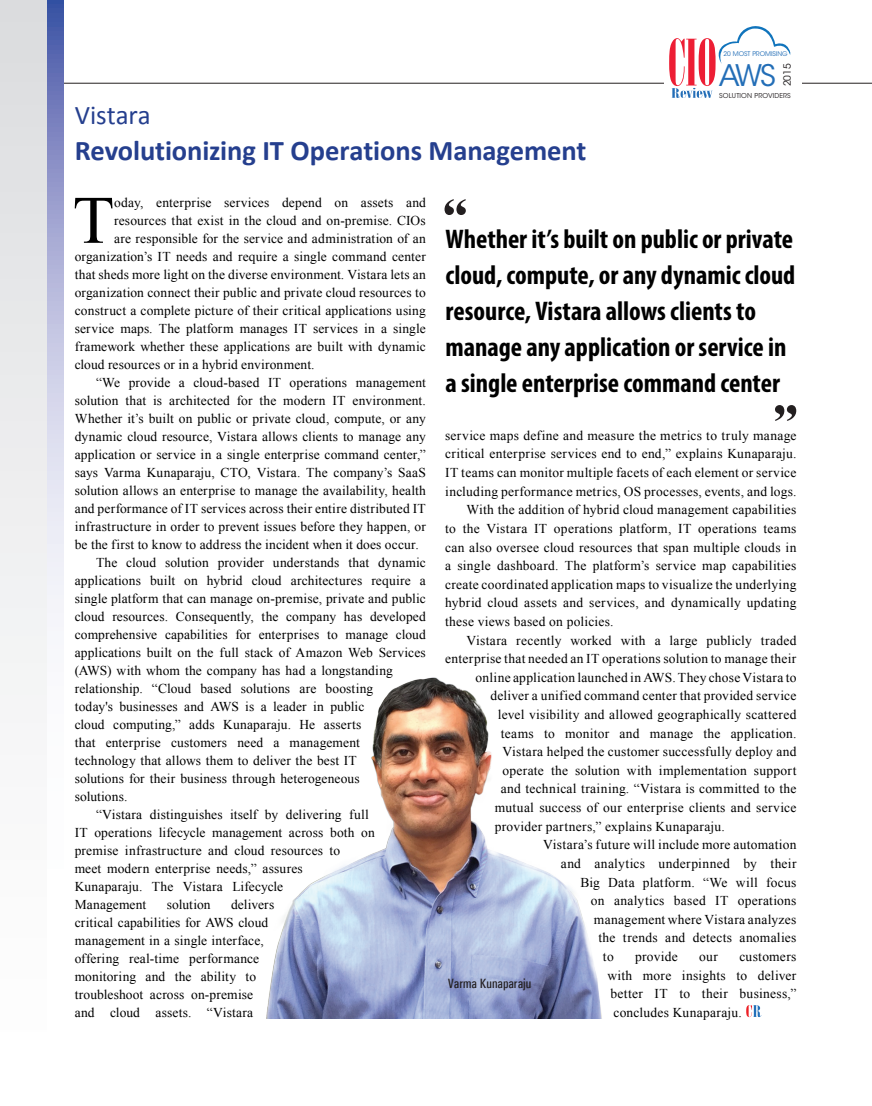
<style>
.page{position:relative;width:872px;height:1106px;background:#fff}
.page>*{position:absolute;margin:0;border:0;box-sizing:border-box;transform-origin:0 0}
.t1{font:67.8px "Times New Roman";color:#000}
.t2{font:29.55px "ITC Avant Garde Std";color:#236eb7}
.t3{font:700 28.5px "Calibri";letter-spacing:-.005em;color:#253f8e}
.t4{font:700 condensed 27px/36px "Myriad Pro";color:#000}
.t5{font:27px "Calibri";color:#253f8e}
.t6{font:13.5px/18px "Times New Roman";letter-spacing:.015em;color:#000}
.t7{font:500 condensed 13.5px "Univers";color:#231f20}
.t8{font:9.9px "ITC Avant Garde Std";color:#231f20}
.t9{font:6.75px "ITC Avant Garde Std";letter-spacing:.02em;color:#231f20}
.t10{font:6.45px "ITC Avant Garde Std";color:#236eb7}
</style>
<div class="page">
<svg style="left:746px;top:1005px;width:15px;height:12px"></svg>
<svg style="left:444px;top:199px;width:22px;height:16px"></svg>
<svg style="left:775px;top:405px;width:21px;height:16px"></svg>
<img style="left:266px;top:677px;width:336px;height:342px">
<hr style="left:55px;top:83px;width:817px;height:1px;background:#231f20">
<svg style="left:47px;top:0;width:17px;height:613px;background:#b0b5d9"></svg>
<div style="left:0;top:0;width:47px;height:1031px;background:linear-gradient(to bottom,#dcdddf,#fff)"></div>
<div style="left:664px;top:21px;width:138px;height:85px;background:#fff"></div>
<svg style="left:669px;top:26px;width:121px;height:72px"></svg>
<p class="t10" style="left:723px;top:50px;width:66px">20 MOST PROMISING</p>
<h3 class="t5" style="left:75px;top:98px;width:78px">Vistara</h3>
<h3 class="t3" style="left:75px;top:132px;width:513px">Revolutionizing IT Operations Management</h3>
<h2 class="t2" style="left:718px;top:57px;width:59px">AWS</h2>
<p class="t8" style="left:781px;top:86px;width:25px;rotate:-90deg">2015</p>
<p class="t9" style="left:719px;top:91px;width:73px">SOLUTION PROVIDERS</p>
<h1 class="t1" style="left:73px;top:174px;width:43px">T</h1>
<p class="t6" style="left:114px;top:193px;width:313px">oday, enterprise services depend on assets and</p>
<p class="t6" style="left:114px;top:211px;width:313px">resources that exist in the cloud and on-premise. CIOs</p>
<p class="t6" style="left:114px;top:229px;width:313px">are responsible for the service and administration of an</p>
<p class="t6" style="left:75px;top:247px;width:352px">organization’s IT needs and require a single command center</p>
<p class="t6" style="left:75px;top:265px;width:352px">that sheds more light on the diverse environment. Vistara lets an</p>
<p class="t6" style="left:75px;top:283px;width:353px">organization connect their public and private cloud resources to</p>
<p class="t6" style="left:75px;top:301px;width:352px">construct a complete picture of their critical applications using</p>
<p class="t6" style="left:75px;top:319px;width:353px">service maps. The platform manages IT services in a single</p>
<p class="t6" style="left:75px;top:337px;width:352px">framework whether these applications are built with dynamic</p>
<p class="t6" style="left:75px;top:355px;width:241px">cloud resources or in a hybrid environment.</p>
<p class="t6" style="left:96px;top:373px;width:331px">“We provide a cloud-based IT operations management</p>
<p class="t6" style="left:75px;top:391px;width:353px">solution that is architected for the modern IT environment.</p>
<p class="t6" style="left:75px;top:409px;width:352px">Whether it’s built on public or private cloud, compute, or any</p>
<p class="t6" style="left:75px;top:427px;width:353px">dynamic cloud resource, Vistara allows clients to manage any</p>
<p class="t6" style="left:75px;top:445px;width:353px">application or service in a single enterprise command center,”</p>
<p class="t6" style="left:75px;top:463px;width:352px">says Varma Kunaparaju, CTO, Vistara. The company’s SaaS</p>
<p class="t6" style="left:75px;top:481px;width:353px">solution allows an enterprise to manage the availability, health</p>
<p class="t6" style="left:75px;top:499px;width:352px">and performance of IT services across their entire distributed IT</p>
<p class="t6" style="left:75px;top:517px;width:352px">infrastructure in order to prevent issues before they happen, or</p>
<p class="t6" style="left:75px;top:535px;width:345px">be the first to know to address the incident when it does occur.</p>
<p class="t6" style="left:96px;top:553px;width:331px">The cloud solution provider understands that dynamic</p>
<p class="t6" style="left:75px;top:571px;width:352px">applications built on hybrid cloud architectures require a</p>
<p class="t6" style="left:75px;top:589px;width:352px">single platform that can manage on-premise, private and public</p>
<p class="t6" style="left:75px;top:607px;width:353px">cloud resources. Consequently, the company has developed</p>
<p class="t6" style="left:75px;top:625px;width:352px">comprehensive capabilities for enterprises to manage cloud</p>
<p class="t6" style="left:75px;top:643px;width:352px">applications built on the full stack of Amazon Web Services</p>
<p class="t6" style="left:75px;top:661px;width:320px">(AWS) with whom the company has had a longstanding</p>
<p class="t6" style="left:75px;top:679px;width:300px">relationship. “Cloud based solutions are boosting</p>
<p class="t6" style="left:75px;top:697px;width:291px">today's businesses and AWS is a leader in public</p>
<p class="t6" style="left:75px;top:715px;width:288px">cloud computing,” adds Kunaparaju. He asserts</p>
<p class="t6" style="left:75px;top:733px;width:287px">that enterprise customers need a management</p>
<p class="t6" style="left:75px;top:751px;width:283px">technology that allows them to deliver the best IT</p>
<p class="t6" style="left:75px;top:769px;width:287px">solutions for their business through heterogeneous</p>
<p class="t6" style="left:75px;top:787px;width:54px">solutions.</p>
<p class="t6" style="left:96px;top:805px;width:274px">“Vistara distinguishes itself by delivering full</p>
<p class="t6" style="left:75px;top:823px;width:302px">IT operations lifecycle management across both on</p>
<p class="t6" style="left:75px;top:841px;width:267px">premise infrastructure and cloud resources to</p>
<p class="t6" style="left:75px;top:859px;width:230px">meet modern enterprise needs,” assures</p>
<p class="t6" style="left:75px;top:877px;width:210px">Kunaparaju. The Vistara Lifecycle</p>
<p class="t6" style="left:75px;top:895px;width:73px">Management</p>
<p class="t6" style="left:167px;top:895px;width:45px">solution</p>
<p class="t6" style="left:75px;top:895px;width:201px;text-indent:156px">delivers critical capabilities for AWS cloud management in a single interface, offering real-time performance monitoring and the ability to troubleshoot across on-premise and cloud assets. “Vistara</p>
<h3 class="t4" style="left:445px;top:221px;width:351px">Whether it’s built on public or private cloud, compute, or any dynamic cloud resource, Vistara allows clients to manage any application or service in a single enterprise command center</h3>
<p class="t6" style="left:445px;top:426px;width:353px">service maps define and measure the metrics to truly manage</p>
<p class="t6" style="left:445px;top:445px;width:353px">critical enterprise services end to end,” explains Kunaparaju.</p>
<p class="t6" style="left:445px;top:463px;width:353px">IT teams can monitor multiple facets of each element or service</p>
<p class="t6" style="left:445px;top:482px;width:353px">including performance metrics, OS processes, events, and logs.</p>
<p class="t6" style="left:466px;top:500px;width:331px">With the addition of hybrid cloud management capabilities</p>
<p class="t6" style="left:445px;top:519px;width:353px">to the Vistara IT operations platform, IT operations teams</p>
<p class="t6" style="left:445px;top:538px;width:353px">can also oversee cloud resources that span multiple clouds in</p>
<p class="t6" style="left:445px;top:556px;width:353px">a single dashboard. The platform’s service map capabilities</p>
<p class="t6" style="left:445px;top:575px;width:353px">create coordinated application maps to visualize the underlying</p>
<p class="t6" style="left:445px;top:593px;width:353px">hybrid cloud assets and services, and dynamically updating</p>
<p class="t6" style="left:445px;top:612px;width:170px">these views based on policies.</p>
<p class="t6" style="left:466px;top:631px;width:331px">Vistara recently worked with a large publicly traded</p>
<p class="t6" style="left:445px;top:649px;width:353px">enterprise that needed an IT operations solution to manage their</p>
<p class="t6" style="left:475px;top:668px;width:323px">online application launched in AWS. They chose Vistara to</p>
<p class="t6" style="left:490px;top:686px;width:308px">deliver a unified command center that provided service</p>
<p class="t6" style="left:498px;top:705px;width:300px">level visibility and allowed geographically scattered</p>
<p class="t6" style="left:501px;top:724px;width:297px">teams to monitor and manage the application.</p>
<p class="t6" style="left:502px;top:742px;width:296px">Vistara helped the customer successfully deploy and</p>
<p class="t6" style="left:502px;top:761px;width:295px">operate the solution with implementation support</p>
<p class="t6" style="left:501px;top:779px;width:297px">and technical training. “Vistara is committed to the</p>
<p class="t6" style="left:495px;top:798px;width:303px">mutual success of our enterprise clients and service</p>
<p class="t6" style="left:495px;top:817px;width:231px">provider partners,” explains Kunaparaju.</p>
<p class="t6" style="left:543px;top:835px;width:255px">Vistara’s future will include more automation</p>
<p class="t6" style="left:561px;top:854px;width:237px">and analytics underpinned by their</p>
<p class="t6" style="left:580px;top:872px;width:218px">Big Data platform. “We will focus</p>
<p class="t6" style="left:591px;top:891px;width:207px">on analytics based IT operations</p>
<p class="t6" style="left:594px;top:910px;width:204px">management where Vistara analyzes</p>
<p class="t6" style="left:598px;top:928px;width:199px">the trends and detects anomalies</p>
<p class="t6" style="left:603px;top:947px;width:12px">to</p>
<p class="t6" style="left:635px;top:947px;width:44px">provide</p>
<p class="t6" style="left:699px;top:947px;width:20px">our</p>
<p class="t6" style="left:739px;top:947px;width:59px">customers</p>
<p class="t6" style="left:607px;top:965px;width:190px">with more insights to deliver</p>
<p class="t6" style="left:610px;top:984px;width:188px">better IT to their business,”</p>
<p class="t6" style="left:613px;top:1003px;width:130px">concludes Kunaparaju.</p>
<p class="t7" style="left:448px;top:975px;width:85px">Varma Kunaparaju</p>
</div>
